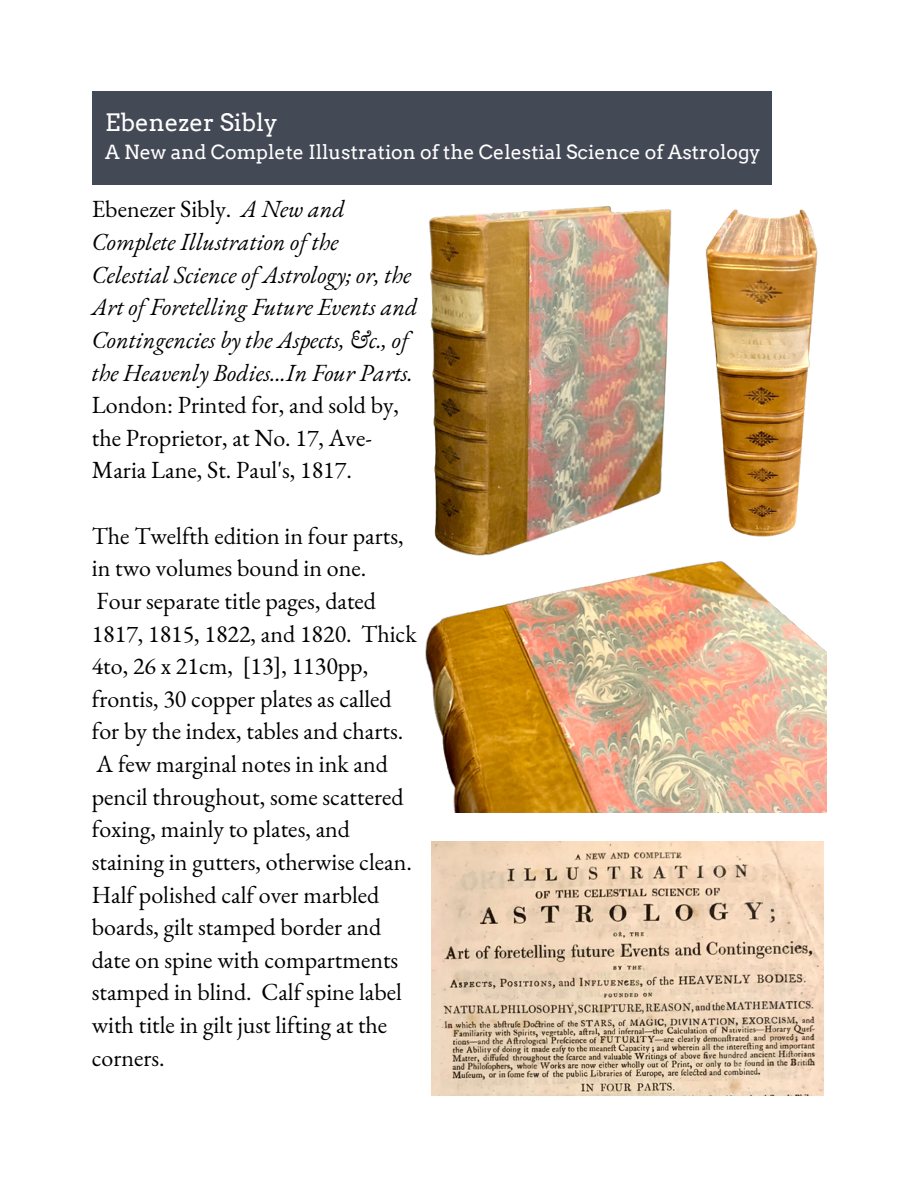
<style>
.page{position:relative;width:918px;height:1188px;background:#fff}
.page>*{position:absolute;margin:0;border:0;box-sizing:border-box;transform-origin:0 0}
.t1{font:24px/32.7px "EB Garamond";color:#000}
.t2{font:italic 24px/32.7px "EB Garamond";color:#000}
.t3{font:24px "Arvo";color:#fff}
.t4{font:19.5px "Arvo";color:#fff}
.s1{font-style:normal}
</style>
<div class="page">
<div style="left:92px;top:92px;width:679px;height:93px;background:#444956"></div>
<img style="left:429px;top:206px;width:243px;height:328px">
<img style="left:705px;top:209px;width:113px;height:325px">
<img style="left:425px;top:534px;width:402px;height:278px">
<img style="left:432px;top:842px;width:391px;height:254px">
<p class="t3" style="left:105px;top:108px;width:174px">Ebenezer Sibly</p>
<p class="t4" style="left:105px;top:140px;width:657px">A New and Complete Illustration of the Celestial Science of Astrology</p>
<p class="t2" style="left:92px;top:193px;width:327px"><span class="s1">Ebenezer Sibly.</span> A New and Complete Illustration of the Celestial Science of Astrology; or, the Art of Foretelling Future Events and Contingencies by the Aspects, &amp;c., of the Heavenly Bodies...In Four Parts.</p>
<p class="t1" style="left:92px;top:388px;width:309px">London: Printed for, and sold by, the Proprietor, at No. 17, Ave-<br>Maria Lane, St. Paul's, 1817.</p>
<p class="t1" style="left:92px;top:519px;width:326px">The Twelfth edition in four parts, in two volumes bound in one.<br>Four separate title pages, dated<br>1817, 1815, 1822, and 1820. Thick<br>4to, 26 x 21cm, [13], 1130pp, frontis, 30 copper plates as called for by the index, tables and charts.<br>A few marginal notes in ink and pencil throughout, some scattered foxing, mainly to plates, and staining in gutters, otherwise clean.<br>Half polished calf over marbled boards, gilt stamped border and date on spine with compartments stamped in blind. Calf spine label with title in gilt just lifting at the corners.</p>
</div>
